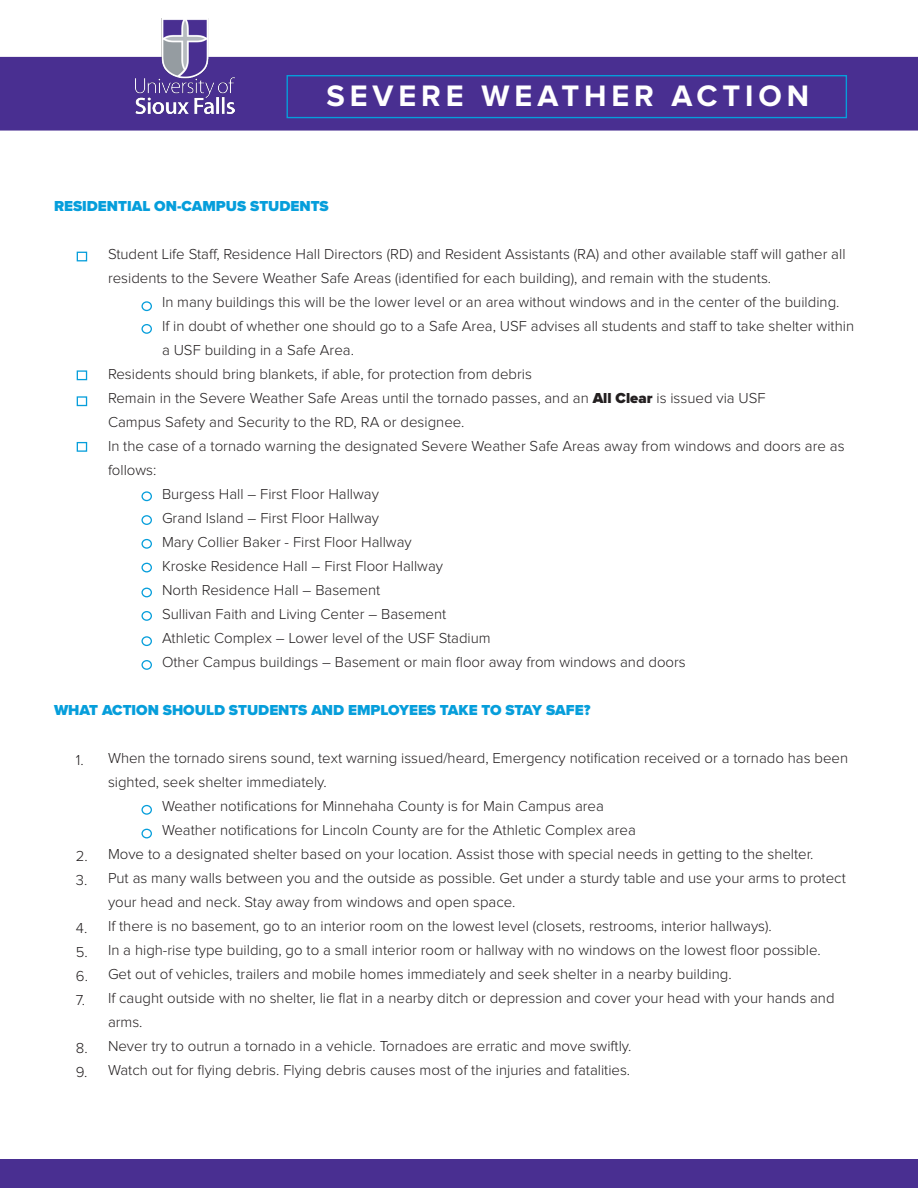
<style>
.page{position:relative;width:918px;height:1188px;background:#fff}
.page>*{position:absolute;margin:0;border:0;box-sizing:border-box;transform-origin:0 0}
.t1{font:700 30.75px "Proxima Nova";letter-spacing:.16em;color:#fff}
.t2{font:300 15px/24px "Proxima Nova";color:#231f20}
.t3{font:900 15px "Proxima Nova";color:#069edb}
.s1{font-weight:900}
</style>
<div class="page">
<div style="left:0;top:1160px;width:918px;height:28px;background:#492f91"></div>
<div style="left:0;top:57px;width:918px;height:74px;background:#492f91"></div>
<img style="left:135px;top:18px;width:100px;height:95px">
<div style="left:77px;top:252px;width:10px;height:9px;border:1px solid #069edb"></div>
<div style="left:77px;top:370px;width:10px;height:10px;border:1px solid #069edb"></div>
<div style="left:77px;top:396px;width:10px;height:10px;border:1px solid #069edb"></div>
<div style="left:77px;top:442px;width:10px;height:10px;border:1px solid #069edb"></div>
<div style="left:141px;top:301px;width:11px;height:10px;border:1px solid #069edb;border-radius:50%"></div>
<div style="left:141px;top:324px;width:11px;height:10px;border:1px solid #069edb;border-radius:50%"></div>
<div style="left:141px;top:491px;width:11px;height:10px;border:1px solid #069edb;border-radius:50%"></div>
<div style="left:141px;top:515px;width:11px;height:10px;border:1px solid #069edb;border-radius:50%"></div>
<div style="left:141px;top:539px;width:11px;height:10px;border:1px solid #069edb;border-radius:50%"></div>
<div style="left:141px;top:563px;width:11px;height:9px;border:1px solid #069edb;border-radius:50%"></div>
<div style="left:141px;top:588px;width:11px;height:9px;border:1px solid #069edb;border-radius:50%"></div>
<div style="left:141px;top:611px;width:11px;height:10px;border:1px solid #069edb;border-radius:50%"></div>
<div style="left:141px;top:636px;width:11px;height:10px;border:1px solid #069edb;border-radius:50%"></div>
<div style="left:141px;top:660px;width:11px;height:10px;border:1px solid #069edb;border-radius:50%"></div>
<div style="left:141px;top:805px;width:11px;height:10px;border:1px solid #069edb;border-radius:50%"></div>
<div style="left:141px;top:829px;width:11px;height:9px;border:1px solid #069edb;border-radius:50%"></div>
<div style="left:287px;top:75px;width:560px;height:43px;border:1px solid #069edb"></div>
<p class="t1" style="left:327px;top:82px;width:484px">SEVERE WEATHER ACTION</p>
<p class="t3" style="left:54px;top:195px;width:276px">RESIDENTIAL ON-CAMPUS STUDENTS</p>
<p class="t2" style="left:108px;top:243px;width:739px">Student Life Staff, Residence Hall Directors (RD) and Resident Assistants (RA) and other available staff will gather all residents to the Severe Weather Safe Areas (identified for each building), and remain with the students.</p>
<p class="t2" style="left:162px;top:291px;width:679px">In many buildings this will be the lower level or an area without windows and in the center of the building.</p>
<p class="t2" style="left:162px;top:315px;width:694px">If in doubt of whether one should go to a Safe Area, USF advises all students and staff to take shelter within a USF building in a Safe Area.</p>
<p class="t2" style="left:108px;top:363px;width:426px">Residents should bring blankets, if able, for protection from debris</p>
<p class="t2" style="left:108px;top:387px;width:659px">Remain in the Severe Weather Safe Areas until the tornado passes, and an <span class="s1">All Clear</span> is issued via USF<br>Campus Safety and Security to the RD, RA or designee.</p>
<p class="t2" style="left:108px;top:435px;width:738px">In the case of a tornado warning the designated Severe Weather Safe Areas away from windows and doors are as follows:</p>
<p class="t2" style="left:162px;top:483px;width:218px">Burgess Hall – First Floor Hallway</p>
<p class="t2" style="left:162px;top:507px;width:219px">Grand Island – First Floor Hallway</p>
<p class="t2" style="left:162px;top:531px;width:251px">Mary Collier Baker - First Floor Hallway</p>
<p class="t2" style="left:162px;top:555px;width:283px">Kroske Residence Hall – First Floor Hallway</p>
<p class="t2" style="left:162px;top:579px;width:220px">North Residence Hall – Basement</p>
<p class="t2" style="left:162px;top:603px;width:286px">Sullivan Faith and Living Center – Basement</p>
<p class="t2" style="left:162px;top:627px;width:330px">Athletic Complex – Lower level of the USF Stadium</p>
<p class="t2" style="left:162px;top:651px;width:525px">Other Campus buildings – Basement or main floor away from windows and doors</p>
<p class="t3" style="left:54px;top:699px;width:538px">WHAT ACTION SHOULD STUDENTS AND EMPLOYEES TAKE TO STAY SAFE?</p>
<p class="t2" style="left:108px;top:747px;width:742px">When the tornado sirens sound, text warning issued/heard, Emergency notification received or a tornado has been sighted, seek shelter immediately.</p>
<p class="t2" style="left:162px;top:795px;width:443px">Weather notifications for Minnehaha County is for Main Campus area</p>
<p class="t2" style="left:162px;top:819px;width:475px">Weather notifications for Lincoln County are for the Athletic Complex area</p>
<p class="t2" style="left:108px;top:843px;width:707px">Move to a designated shelter based on your location. Assist those with special needs in getting to the shelter.</p>
<p class="t2" style="left:108px;top:867px;width:739px">Put as many walls between you and the outside as possible. Get under a sturdy table and use your arms to protect your head and neck. Stay away from windows and open space.</p>
<p class="t2" style="left:108px;top:915px;width:665px">If there is no basement, go to an interior room on the lowest level (closets, restrooms, interior hallways).</p>
<p class="t2" style="left:108px;top:939px;width:714px">In a high-rise type building, go to a small interior room or hallway with no windows on the lowest floor possible.</p>
<p class="t2" style="left:108px;top:963px;width:625px">Get out of vehicles, trailers and mobile homes immediately and seek shelter in a nearby building.</p>
<p class="t2" style="left:108px;top:987px;width:728px">If caught outside with no shelter, lie flat in a nearby ditch or depression and cover your head with your hands and arms.</p>
<p class="t2" style="left:108px;top:1035px;width:525px">Never try to outrun a tornado in a vehicle. Tornadoes are erratic and move swiftly.</p>
<p class="t2" style="left:108px;top:1059px;width:524px">Watch out for flying debris. Flying debris causes most of the injuries and fatalities.</p>
<p class="t2" style="left:76px;top:748px;width:9px">1.</p>
<p class="t2" style="left:76px;top:844px;width:14px">2.</p>
<p class="t2" style="left:76px;top:868px;width:13px">3.</p>
<p class="t2" style="left:76px;top:916px;width:13px">4.</p>
<p class="t2" style="left:76px;top:940px;width:14px">5.</p>
<p class="t2" style="left:76px;top:964px;width:14px">6.</p>
<p class="t2" style="left:76px;top:988px;width:11px">7.</p>
<p class="t2" style="left:76px;top:1036px;width:13px">8.</p>
<p class="t2" style="left:76px;top:1060px;width:13px">9.</p>
</div>
